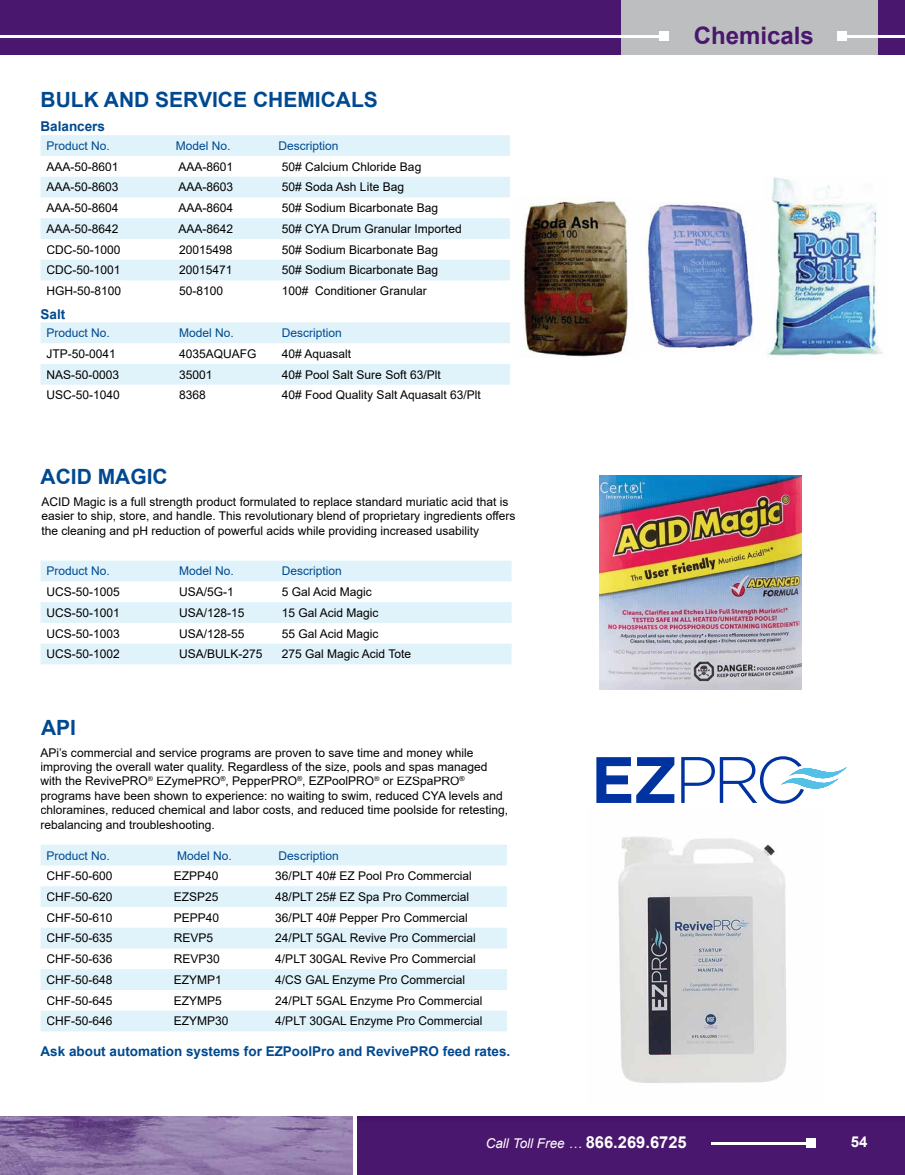
<style>
.page{position:relative;width:905px;height:1175px;background:#fff}
.page>*{position:absolute;margin:0;border:0;box-sizing:border-box;transform-origin:0 0}
.t1{font:700 24px "Arial";color:#49176d}
.t2{font:700 21px "Arial";color:#004990}
.t3{font:700 15px "Arial";color:#fff}
.t4{font:700 13.5px "Arial";color:#004990}
.t5{font:italic 13.5px "Arial";color:#fff}
.t6{font:12px/14.4px "Arial";color:#000}
.t7{font:12px "Arial";color:#004990}
.s1{font-weight:700;font-style:normal;font-size:16.5px}
</style>
<div class="page">
<div style="left:357px;top:1116px;width:547px;height:58px;background:#49176d"></div>
<div style="left:0;top:0;width:904px;height:54px;background:#49176d"></div>
<div style="left:621px;top:0;width:256px;height:54px;background:#bcbec0"></div>
<svg style="left:0;top:1116px;width:352px;height:58px;background:#8e76a8"></svg>
<hr style="left:711px;top:1142px;width:100px;height:2px;background:#fff">
<div style="left:806px;top:1138px;width:9px;height:10px;background:#fff"></div>
<svg style="left:352px;top:1116px;width:1px;height:58px"></svg>
<hr style="left:841px;top:35px;width:63px;height:3px;background:#fff">
<div style="left:837px;top:32px;width:9px;height:9px;background:#fff"></div>
<hr style="left:0;top:35px;width:663px;height:3px;background:#fff">
<div style="left:659px;top:32px;width:9px;height:9px;background:#fff"></div>
<img style="left:523px;top:197px;width:105px;height:160px">
<img style="left:642px;top:203px;width:112px;height:148px">
<svg style="left:40px;top:135px;width:470px;height:145px;fill:#e7f5fb"></svg>
<div style="left:46px;top:183px;width:72px;height:9px;background:#e0f3fa"></div>
<div style="left:176px;top:183px;width:57px;height:9px;background:#e0f3fa"></div>
<div style="left:278px;top:183px;width:125px;height:11px;background:#e0f3fa"></div>
<div style="left:46px;top:224px;width:72px;height:9px;background:#e0f3fa"></div>
<div style="left:176px;top:224px;width:57px;height:9px;background:#e0f3fa"></div>
<div style="left:278px;top:224px;width:183px;height:11px;background:#e0f3fa"></div>
<div style="left:47px;top:266px;width:71px;height:8px;background:#e0f3fa"></div>
<div style="left:176px;top:266px;width:54px;height:8px;background:#e0f3fa"></div>
<div style="left:278px;top:266px;width:159px;height:11px;background:#e0f3fa"></div>
<svg style="left:40px;top:322px;width:470px;height:63px"></svg>
<div style="left:47px;top:370px;width:72px;height:9px;background:#e0f3fa"></div>
<div style="left:176px;top:370px;width:34px;height:9px;background:#e0f3fa"></div>
<div style="left:278px;top:370px;width:162px;height:9px;background:#e0f3fa"></div>
<img style="left:767px;top:177px;width:116px;height:180px">
<svg style="left:40px;top:560px;width:471px;height:104px;fill:#e0f3fa"></svg>
<div style="left:47px;top:608px;width:71px;height:9px;background:#e0f3fa"></div>
<div style="left:176px;top:608px;width:68px;height:9px;background:#e0f3fa"></div>
<div style="left:278px;top:608px;width:100px;height:11px;background:#e0f3fa"></div>
<div style="left:47px;top:649px;width:72px;height:9px;background:#e0f3fa"></div>
<div style="left:176px;top:649px;width:86px;height:9px;background:#e0f3fa"></div>
<div style="left:278px;top:649px;width:132px;height:12px;background:#e0f3fa"></div>
<svg style="left:41px;top:845px;width:466px;height:186px"></svg>
<div style="left:47px;top:892px;width:65px;height:9px;background:#e0f3fa"></div>
<div style="left:175px;top:892px;width:43px;height:9px;background:#e0f3fa"></div>
<div style="left:275px;top:892px;width:193px;height:11px;background:#e0f3fa"></div>
<div style="left:47px;top:933px;width:65px;height:9px;background:#e0f3fa"></div>
<div style="left:175px;top:933px;width:38px;height:9px;background:#e0f3fa"></div>
<div style="left:276px;top:933px;width:199px;height:9px;background:#e0f3fa"></div>
<div style="left:47px;top:975px;width:65px;height:9px;background:#e0f3fa"></div>
<div style="left:175px;top:975px;width:44px;height:9px;background:#e0f3fa"></div>
<div style="left:275px;top:975px;width:189px;height:11px;background:#e0f3fa"></div>
<div style="left:47px;top:1016px;width:65px;height:9px;background:#e0f3fa"></div>
<div style="left:175px;top:1016px;width:53px;height:9px;background:#e0f3fa"></div>
<div style="left:275px;top:1016px;width:207px;height:12px;background:#e0f3fa"></div>
<svg style="left:681px;top:756px;width:165px;height:47px"></svg>
<svg style="left:596px;top:757px;width:78px;height:46px"></svg>
<img style="left:618px;top:836px;width:169px;height:247px">
<img style="left:599px;top:475px;width:202px;height:215px">
<h2 class="t2" style="left:40px;top:85px;width:339px">BULK AND SERVICE CHEMICALS</h2>
<p class="t7" style="left:46px;top:137px;width:65px">Product No.</p>
<p class="t7" style="left:176px;top:137px;width:56px">Model No.</p>
<p class="t7" style="left:278px;top:137px;width:62px">Description</p>
<p class="t6" style="left:46px;top:159px;width:74px">AAA-50-8601</p>
<p class="t6" style="left:178px;top:159px;width:56px">AAA-8601</p>
<p class="t6" style="left:282px;top:159px;width:141px">50# Calcium Chloride Bag</p>
<p class="t6" style="left:46px;top:180px;width:74px">AAA-50-8603</p>
<p class="t6" style="left:178px;top:180px;width:56px">AAA-8603</p>
<p class="t6" style="left:282px;top:180px;width:124px">50# Soda Ash Lite Bag</p>
<p class="t6" style="left:46px;top:201px;width:74px">AAA-50-8604</p>
<p class="t6" style="left:178px;top:201px;width:56px">AAA-8604</p>
<p class="t6" style="left:282px;top:201px;width:158px">50# Sodium Bicarbonate Bag</p>
<p class="t6" style="left:46px;top:221px;width:74px">AAA-50-8642</p>
<p class="t6" style="left:178px;top:221px;width:56px">AAA-8642</p>
<p class="t6" style="left:282px;top:221px;width:181px">50# CYA Drum Granular Imported</p>
<p class="t6" style="left:46px;top:242px;width:76px">CDC-50-1000</p>
<p class="t6" style="left:179px;top:242px;width:55px">20015498</p>
<p class="t6" style="left:282px;top:242px;width:158px">50# Sodium Bicarbonate Bag</p>
<p class="t6" style="left:46px;top:263px;width:76px">CDC-50-1001</p>
<p class="t6" style="left:179px;top:263px;width:55px">20015471</p>
<p class="t6" style="left:282px;top:263px;width:158px">50# Sodium Bicarbonate Bag</p>
<p class="t6" style="left:46px;top:284px;width:76px">HGH-50-8100</p>
<p class="t6" style="left:179px;top:284px;width:46px">50-8100</p>
<p class="t6" style="left:282px;top:284px;width:146px">100# Conditioner Granular</p>
<p class="t4" style="left:40px;top:117px;width:66px">Balancers</p>
<p class="t4" style="left:40px;top:304px;width:26px">Salt</p>
<p class="t7" style="left:46px;top:325px;width:65px">Product No.</p>
<p class="t7" style="left:179px;top:325px;width:56px">Model No.</p>
<p class="t7" style="left:282px;top:325px;width:62px">Description</p>
<p class="t6" style="left:46px;top:346px;width:71px">JTP-50-0041</p>
<p class="t6" style="left:179px;top:346px;width:79px">4035AQUAFG</p>
<p class="t6" style="left:282px;top:346px;width:71px">40# Aquasalt</p>
<p class="t6" style="left:46px;top:367px;width:74px">NAS-50-0003</p>
<p class="t6" style="left:179px;top:367px;width:35px">35001</p>
<p class="t6" style="left:282px;top:367px;width:160px">40# Pool Salt Sure Soft 63/Plt</p>
<p class="t6" style="left:46px;top:388px;width:75px">USC-50-1040</p>
<p class="t6" style="left:179px;top:388px;width:28px">8368</p>
<p class="t6" style="left:282px;top:388px;width:200px">40# Food Quality Salt Aquasalt 63/Plt</p>
<h2 class="t2" style="left:40px;top:462px;width:129px">ACID MAGIC</h2>
<p class="t6" style="left:41px;top:494px;width:475px">ACID Magic is a full strength product formulated to replace standard muriatic acid that is easier to ship, store, and handle. This revolutionary blend of proprietary ingredients offers the cleaning and pH reduction of powerful acids while providing increased usability</p>
<p class="t7" style="left:46px;top:563px;width:65px">Product No.</p>
<p class="t7" style="left:179px;top:563px;width:56px">Model No.</p>
<p class="t7" style="left:282px;top:563px;width:62px">Description</p>
<p class="t6" style="left:46px;top:584px;width:75px">UCS-50-1005</p>
<p class="t6" style="left:179px;top:584px;width:56px">USA/5G-1</p>
<p class="t6" style="left:282px;top:584px;width:92px">5 Gal Acid Magic</p>
<p class="t6" style="left:46px;top:605px;width:75px">UCS-50-1001</p>
<p class="t6" style="left:179px;top:605px;width:67px">USA/128-15</p>
<p class="t6" style="left:282px;top:605px;width:98px">15 Gal Acid Magic</p>
<p class="t6" style="left:46px;top:626px;width:75px">UCS-50-1003</p>
<p class="t6" style="left:179px;top:626px;width:67px">USA/128-55</p>
<p class="t6" style="left:282px;top:626px;width:98px">55 Gal Acid Magic</p>
<p class="t6" style="left:46px;top:647px;width:75px">UCS-50-1002</p>
<p class="t6" style="left:179px;top:647px;width:85px">USA/BULK-275</p>
<p class="t6" style="left:282px;top:647px;width:131px">275 Gal Magic Acid Tote</p>
<h2 class="t2" style="left:41px;top:713px;width:37px">API</h2>
<p class="t6" style="left:40px;top:745px;width:469px">APi’s commercial and service programs are proven to save time and money while improving the overall water quality. Regardless of the size, pools and spas managed with the RevivePRO<sup>®</sup> EZymePRO<sup>®</sup>, PepperPRO<sup>®</sup>, EZPoolPRO<sup>®</sup> or EZSpaPRO<sup>® </sup>programs have been shown to experience: no waiting to swim, reduced CYA levels and chloramines, reduced chemical and labor costs, and reduced time poolside for retesting, rebalancing and troubleshooting.</p>
<p class="t7" style="left:47px;top:847px;width:65px">Product No.</p>
<p class="t7" style="left:177px;top:847px;width:56px">Model No.</p>
<p class="t7" style="left:279px;top:847px;width:62px">Description</p>
<p class="t6" style="left:47px;top:868px;width:68px">CHF-50-600</p>
<p class="t6" style="left:174px;top:868px;width:46px">EZPP40</p>
<p class="t6" style="left:275px;top:868px;width:198px">36/PLT 40# EZ Pool Pro Commercial</p>
<p class="t6" style="left:47px;top:889px;width:68px">CHF-50-620</p>
<p class="t6" style="left:174px;top:889px;width:46px">EZSP25</p>
<p class="t6" style="left:275px;top:889px;width:195px">48/PLT 25# EZ Spa Pro Commercial</p>
<p class="t6" style="left:47px;top:910px;width:68px">CHF-50-610</p>
<p class="t6" style="left:174px;top:910px;width:47px">PEPP40</p>
<p class="t6" style="left:275px;top:910px;width:194px">36/PLT 40# Pepper Pro Commercial</p>
<p class="t6" style="left:47px;top:931px;width:68px">CHF-50-635</p>
<p class="t6" style="left:174px;top:931px;width:41px">REVP5</p>
<p class="t6" style="left:275px;top:931px;width:202px">24/PLT 5GAL Revive Pro Commercial</p>
<p class="t6" style="left:47px;top:951px;width:68px">CHF-50-636</p>
<p class="t6" style="left:174px;top:951px;width:48px">REVP30</p>
<p class="t6" style="left:275px;top:951px;width:202px">4/PLT 30GAL Revive Pro Commercial</p>
<p class="t6" style="left:47px;top:972px;width:68px">CHF-50-648</p>
<p class="t6" style="left:174px;top:972px;width:50px">EZYMP1</p>
<p class="t6" style="left:275px;top:972px;width:191px">4/CS GAL Enzyme Pro Commercial</p>
<p class="t6" style="left:47px;top:993px;width:68px">CHF-50-645</p>
<p class="t6" style="left:174px;top:993px;width:50px">EZYMP5</p>
<p class="t6" style="left:275px;top:993px;width:209px">24/PLT 5GAL Enzyme Pro Commercial</p>
<p class="t6" style="left:47px;top:1014px;width:68px">CHF-50-646</p>
<p class="t6" style="left:174px;top:1014px;width:56px">EZYMP30</p>
<p class="t6" style="left:275px;top:1014px;width:209px">4/PLT 30GAL Enzyme Pro Commercial</p>
<p class="t4" style="left:40px;top:1042px;width:471px">Ask about automation systems for EZPoolPro and RevivePRO feed rates.</p>
<h1 class="t1" style="left:693px;top:19px;width:122px">Chemicals</h1>
<p class="t5" style="left:485px;top:1134px;width:202px">Call Toll Free … <span class="s1">866.269.6725</span></p>
<p class="t3" style="left:850px;top:1131px;width:18px">54</p>
</div>
